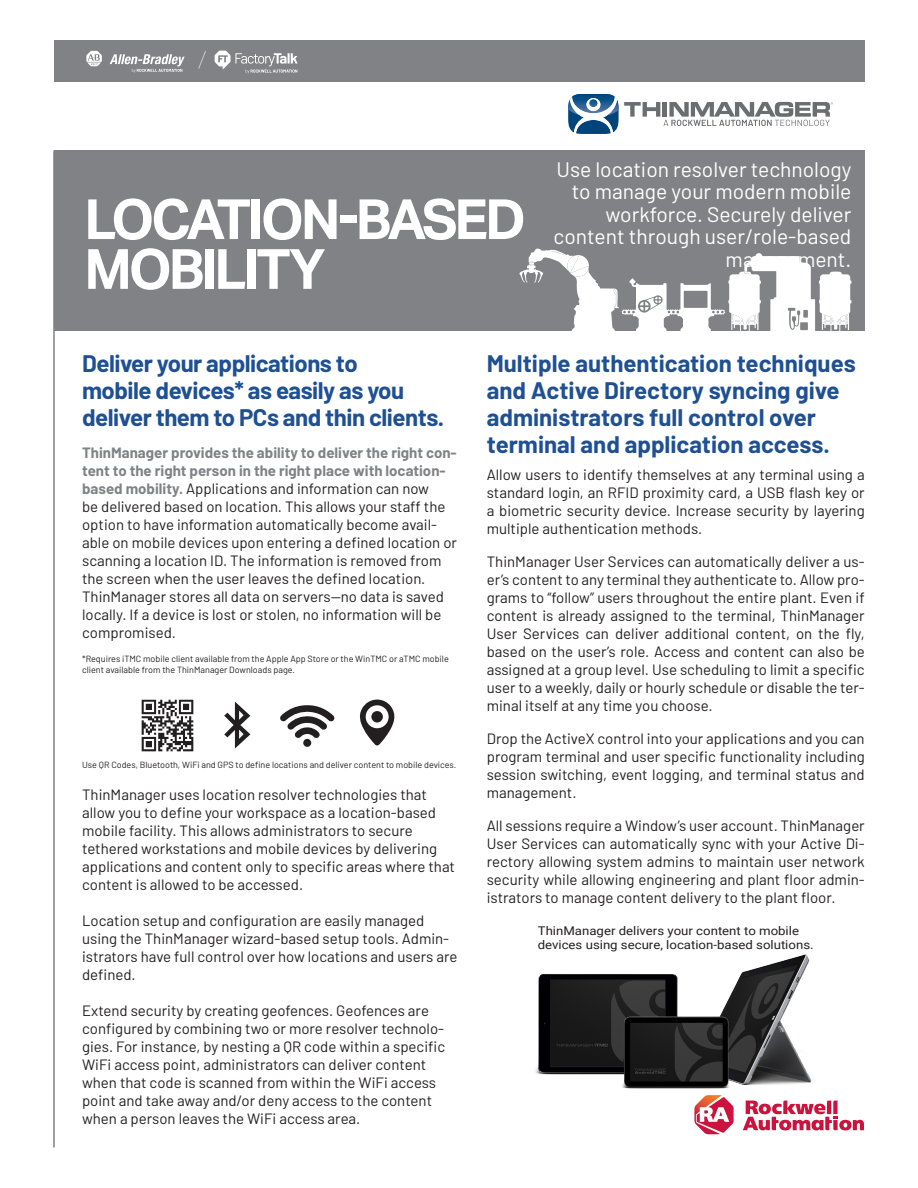
<style>
.page{position:relative;width:918px;height:1188px;background:#fff}
.page>*{position:absolute;margin:0;border:0;box-sizing:border-box;transform-origin:0 0}
.Copy_Cutsheet{font:700 55.5px/49.8px "Aktiv Grotesk";letter-spacing:-.06em;color:#fff}
.Breakout_Text{font:700 24px/27px "Barlow";letter-spacing:-.005em;color:#1e5093}
.Top_Header_Description_Small{font:21px/22.5px "Barlow";color:#fff;text-align:right}
.Copy_Cutsheet-2{font:15px/18px "Barlow";color:#231f20}
.t1{font:12px/14.4px "Roboto";color:#231f20;scale:1.1 1}
.Copy_Cutsheet-3{font:9px/10.8px "Barlow";color:#231f20}
.Footnote{font:9px "Barlow";color:#231f20}
.s1{font-weight:700;color:#808285}
</style>
<div class="page">
<div style="left:55px;top:150px;width:810px;height:181px;background:#808285"></div>
<svg style="left:568px;top:94px;width:265px;height:40px"></svg>
<hr style="left:53px;top:150px;width:2px;height:998px;background:#808285">
<svg style="left:743px;top:1101px;width:121px;height:29px"></svg>
<svg style="left:694px;top:1096px;width:40px;height:38px"></svg>
<svg style="left:519px;top:249px;width:332px;height:82px"></svg>
<div style="left:54px;top:40px;width:811px;height:42px;background:#808285"></div>
<img style="left:141px;top:699px;width:53px;height:53px">
<svg style="left:224px;top:702px;width:26px;height:47px"></svg>
<svg style="left:280px;top:705px;width:54px;height:33px"></svg>
<div style="left:303px;top:739px;width:8px;height:8px;background:#231f20;border-radius:50%"></div>
<svg style="left:360px;top:700px;width:35px;height:45px"></svg>
<div style="left:371px;top:711px;width:12px;height:12px;background:#231f20;border-radius:50%"></div>
<img style="left:535px;top:955px;width:277px;height:141px">
<p class="Copy_Cutsheet" style="left:84px;top:195px;width:443px">LOCATION-BASED<br>MOBILITY</p>
<p class="Top_Header_Description_Small" style="left:554px;top:157px;width:299px">Use location resolver technology to manage your modern mobile workforce. Securely deliver content through user/role-based management.</p>
<p class="Breakout_Text" style="left:82px;top:348px;width:364px">Deliver your applications to<br>mobile devices* as easily as you deliver them to PCs and thin clients.</p>
<p class="Copy_Cutsheet-2" style="left:82px;top:442px;width:376px"><span class="s1">ThinManager provides the ability to deliver the right con&shy;tent to the right person in the right place with location&shy;based mobility.</span> Applications and information can now<br>be delivered based on location. This allows your staff the option to have information automatically become avail&shy;able on mobile devices upon entering a defined location or scanning a location ID. The information is removed from the screen when the user leaves the defined location.<br>ThinManager stores all data on servers—no data is saved locally. If a device is lost or stolen, no information will be compromised.</p>
<p class="Copy_Cutsheet-3" style="left:82px;top:653px;width:368px">*Requires iTMC mobile client available from the Apple App Store or the WinTMC or aTMC mobile client available from the ThinManager Downloads page.</p>
<p class="Footnote" style="left:82px;top:758px;width:376px">Use QR Codes, Bluetooth, WiFi and GPS to define locations and deliver content to mobile devices.</p>
<p class="Copy_Cutsheet-2" style="left:82px;top:785px;width:374px">ThinManager uses location resolver technologies that allow you to define your workspace as a location-based mobile facility. This allows administrators to secure tethered workstations and mobile devices by delivering applications and content only to specific areas where that content is allowed to be accessed.</p>
<p class="Copy_Cutsheet-2" style="left:82px;top:911px;width:377px">Location setup and configuration are easily managed using the ThinManager wizard-based setup tools. Admin&shy;istrators have full control over how locations and users are defined.</p>
<p class="Copy_Cutsheet-2" style="left:82px;top:1001px;width:365px">Extend security by creating geofences. Geofences are configured by combining two or more resolver technolo&shy;gies. For instance, by nesting a QR code within a specific WiFi access point, administrators can deliver content when that code is scanned from within the WiFi access point and take away and/or deny access to the content when a person leaves the WiFi access area.</p>
<p class="Breakout_Text" style="left:487px;top:348px;width:370px">Multiple authentication techniques and Active Directory syncing give administrators full control over terminal and application access.</p>
<p class="Copy_Cutsheet-2" style="left:487px;top:465px;width:380px;text-align:justify">Allow users to identify themselves at any terminal using a standard login, an RFID proximity card, a USB flash key or a biometric security device. Increase security by layering multiple authentication methods.</p>
<p class="Copy_Cutsheet-2" style="left:487px;top:552px;width:380px;text-align:justify">ThinManager User Services can automatically deliver a us&shy;er’s content to any terminal they authenticate to. Allow pro&shy;grams to “follow” users throughout the entire plant. Even if content is already assigned to the terminal, ThinManager User Services can deliver additional content, on the fly, based on the user’s role. Access and content can also be assigned at a group level. Use scheduling to limit a specific user to a weekly, daily or hourly schedule or disable the ter&shy;minal itself at any time you choose.</p>
<p class="Copy_Cutsheet-2" style="left:487px;top:729px;width:380px;text-align:justify">Drop the ActiveX control into your applications and you can program terminal and user specific functionality including session switching, event logging, and terminal status and management.</p>
<p class="Copy_Cutsheet-2" style="left:487px;top:816px;width:380px;text-align:justify">All sessions require a Window’s user account. ThinManager User Services can automatically sync with your Active Di&shy;rectory allowing system admins to maintain user network security while allowing engineering and plant floor admin&shy;istrators to manage content delivery to the plant floor.</p>
<p class="t1" style="left:538px;top:923px;width:252px">ThinManager delivers your content to mobile devices using secure, location-based solutions.</p>
</div>
